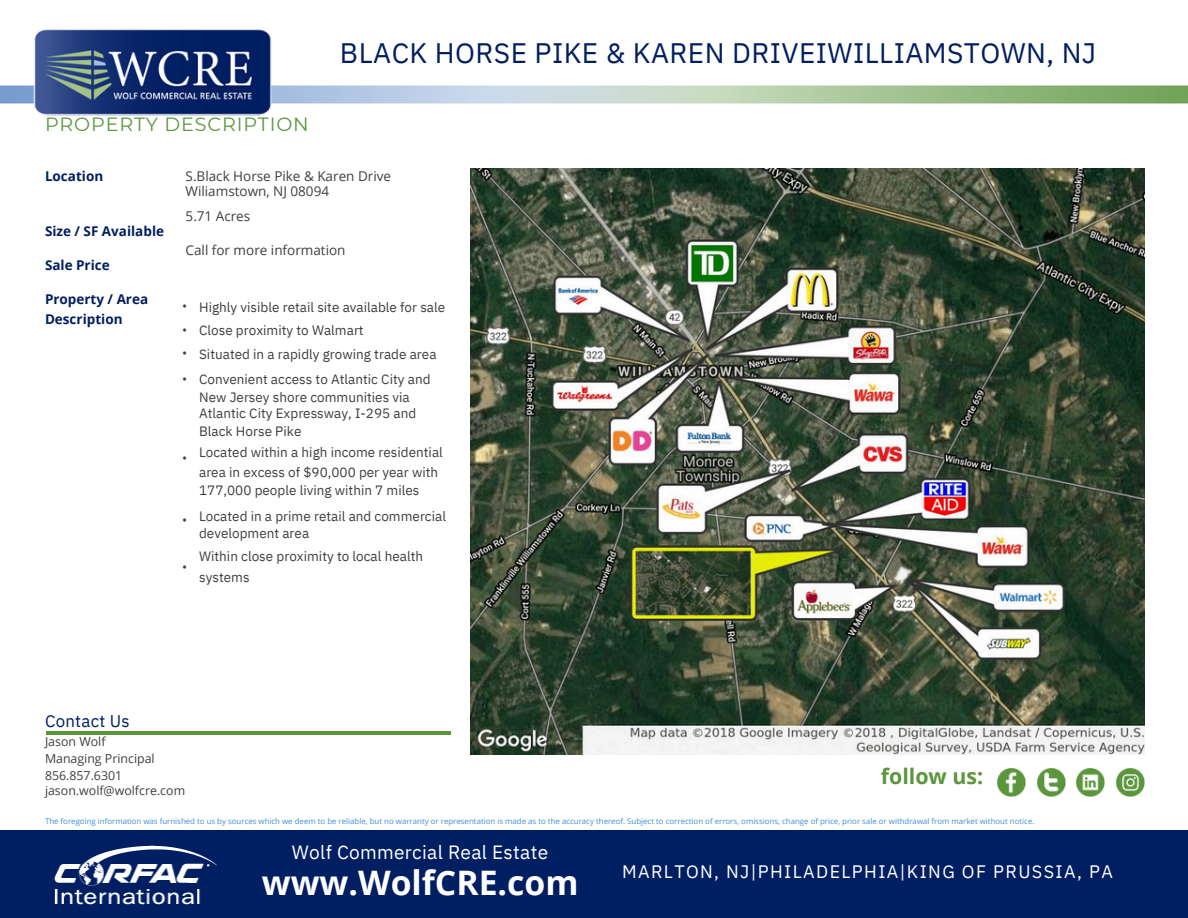
<style>
.page{position:relative;width:1188px;height:918px;background:#fff}
.page>*{position:absolute;margin:0;border:0;box-sizing:border-box;transform-origin:0 0}
.t1{font:700 33.75px "Open Sans";color:#fff}
.t2{font:28.2px "IBM Plex Sans";letter-spacing:.015em;color:#001e62}
.t3{font:700 21.3px "Open Sans";color:#5b963d}
.t4{font:19.2px "IBM Plex Sans";letter-spacing:.015em;color:#fff}
.t5{font:19.2px "Montserrat";letter-spacing:.045em;color:#5b963d}
.t6{font:18px "IBM Plex Sans";letter-spacing:.075em;color:#fff}
.t7{font:16.8px "IBM Plex Sans";letter-spacing:.015em;color:#001e62}
.t8{font:13.5px/24px "IBM Plex Sans";color:#3f3f3f}
.t9{font:13.5px/15.8px "Open Sans";color:#3f3f3f}
.t10{font:700 13.5px/20.2px "Open Sans";color:#001e62}
.t11{font:12.3px/16.8px "Open Sans";color:#3f3f3f}
.t12{font:7.8px "Open Sans";color:#418fde}
</style>
<div class="page">
<div style="left:0;top:830px;width:1188px;height:88px;background:#001e62"></div>
<img style="left:54px;top:845px;width:163px;height:60px">
<img style="left:470px;top:169px;width:674px;height:586px">
<img style="left:998px;top:768px;width:28px;height:28px">
<img style="left:1037px;top:768px;width:28px;height:28px">
<img style="left:1077px;top:768px;width:28px;height:28px">
<img style="left:1116px;top:768px;width:28px;height:28px">
<hr style="left:46px;top:731px;width:404px;height:3px;background:#5b963d">
<img style="left:0;top:86px;width:1188px;height:18px">
<img style="left:30px;top:29px;width:244px;height:87px">
<h4 class="t5" style="left:45px;top:112px;width:265px">PROPERTY DESCRIPTION</h4>
<p class="t2" style="left:340px;top:34px;width:758px">BLACK HORSE PIKE &amp; KAREN DRIVEIWILLIAMSTOWN, NJ</p>
<p class="t10" style="left:45px;top:166px;width:60px">Location</p>
<p class="t10" style="left:45px;top:221px;width:121px">Size / SF Available</p>
<p class="t10" style="left:45px;top:255px;width:66px">Sale Price</p>
<p class="t10" style="left:45px;top:288px;width:105px">Property / Area<br>Description</p>
<p class="t9" style="left:186px;top:167px;width:207px">S.Black Horse Pike &amp; Karen Drive<br>Wiliamstown, NJ 08094</p>
<p class="t9" style="left:186px;top:208px;width:66px">5.71 Acres</p>
<p class="t9" style="left:186px;top:242px;width:161px">Call for more information</p>
<h6 class="t9" style="left:182px;top:298px;width:7px">•</h6>
<p class="t9" style="left:182px;top:322px;width:7px">•</p>
<h2 class="t9" style="left:182px;top:345px;width:7px">•</h2>
<p class="t9" style="left:182px;top:371px;width:7px">•</p>
<p class="t9" style="left:182px;top:450px;width:7px">•</p>
<h6 class="t9" style="left:182px;top:512px;width:7px">•</h6>
<h6 class="t9" style="left:182px;top:559px;width:7px">•</h6>
<p class="t8" style="left:199px;top:294px;width:248px">Highly visible retail site available for sale Close proximity to Walmart<br>Situated in a rapidly growing trade area Convenient access to Atlantic City and</p>
<p class="t8" style="left:199px;top:388px;width:219px;line-height:17.4px">New Jersey shore communities via<br>Atlantic City Expressway, I-295 and<br>Black Horse Pike</p>
<p class="t8" style="left:199px;top:441px;width:245px;line-height:20.2px">Located within a high income residential area in excess of $90,000 per year with</p>
<p class="t8" style="left:199px;top:477px;width:248px;line-height:25.8px">177,000 people living within 7 miles<br>Located in a prime retail and commercial</p>
<p class="t8" style="left:199px;top:521px;width:112px">development area</p>
<p class="t8" style="left:199px;top:546px;width:226px;line-height:20.2px">Within close proximity to local health systems</p>
<p class="t7" style="left:45px;top:710px;width:86px">Contact Us</p>
<p class="t11" style="left:45px;top:733px;width:111px">Jason Wolf<br>Managing Principal<br>856.857.6301</p>
<p class="t11" style="left:45px;top:782px;width:142px">jason.wolf@wolfcre.com</p>
<p class="t3" style="left:881px;top:761px;width:104px">follow us:</p>
<p class="t12" style="left:45px;top:816px;width:991px">The foregoing information was furnished to us by sources which we deem to be reliable, but no warranty or representation is made as to the accuracy thereof. Subject to correction of errors, omissions, change of price, prior sale or withdrawal from market without notice.</p>
<p class="t4" style="left:292px;top:839px;width:258px">Wolf Commercial Real Estate</p>
<p class="t1" style="left:262px;top:859px;width:318px">www.WolfCRE.com</p>
<p class="t6" style="left:622px;top:860px;width:492px">MARLTON, NJ|PHILADELPHIA|KING OF PRUSSIA, PA</p>
</div>
